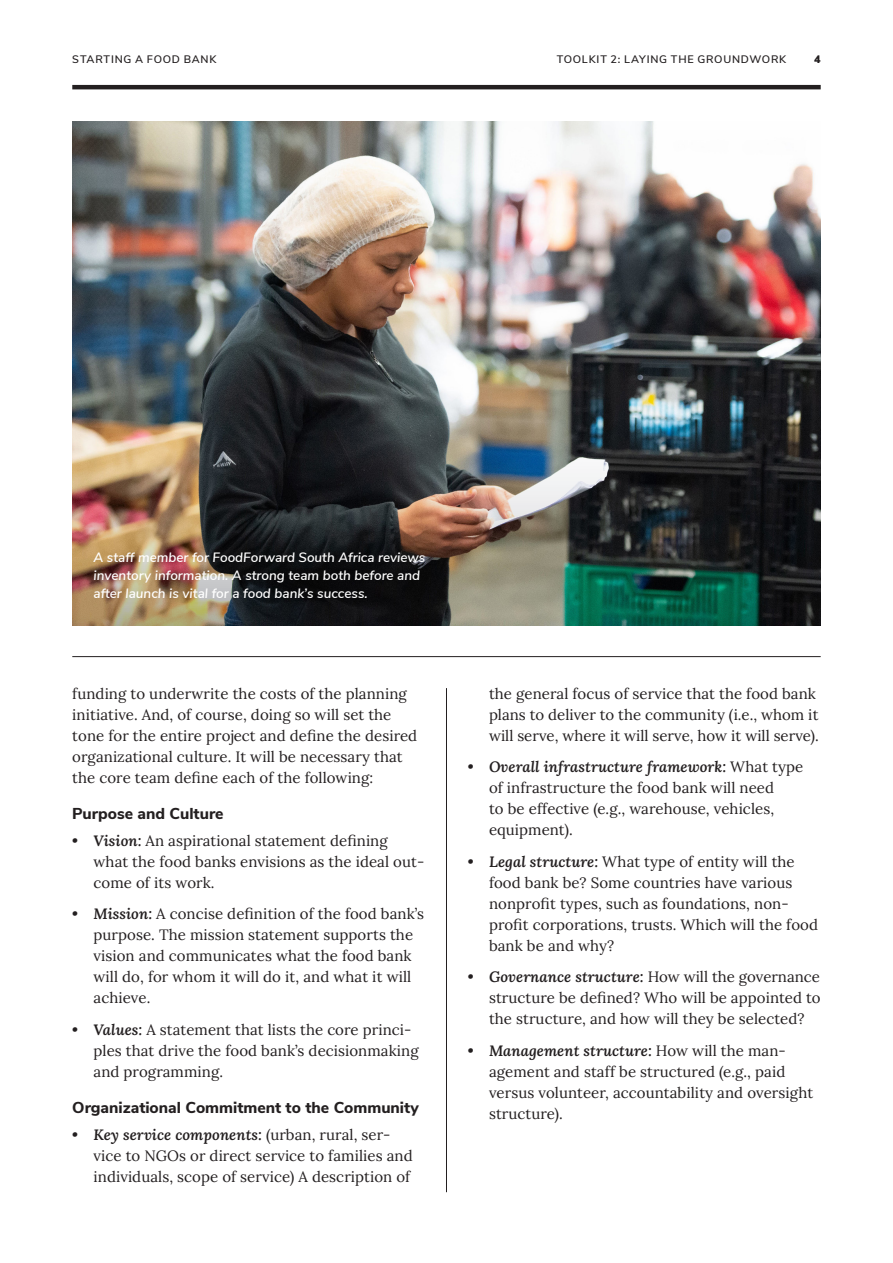
<style>
.page{position:relative;width:893px;height:1263px;background:#fff}
.page>*{position:absolute;margin:0;border:0;box-sizing:border-box;transform-origin:0 0}
.Subhead{font:800 15.75px "Nunito Sans";color:#231f20}
.Text_List{font:15px/21px "Lora";letter-spacing:.005em;color:#231f20}
.Text{font:15px/21px "Lora";letter-spacing:.005em;color:#231f20}
.t1{font:italic 600 13.5px/18px "Nunito Sans";color:#fff}
.t2{font:600 10.8px "Nunito Sans";letter-spacing:.07em;color:#231f20}
.t3{font:900 10.8px "Nunito Sans";color:#231f20}
.s1{font-weight:600;font-style:italic}
</style>
<div class="page">
<hr style="left:72px;top:85px;width:749px;height:4px;background:#231f20">
<img style="left:72px;top:121px;width:749px;height:504px">
<hr style="left:72px;top:656px;width:749px;height:1px;background:#231f20">
<hr style="left:446px;top:688px;width:1px;height:504px;background:#231f20">
<p class="t2" style="left:72px;top:51px;width:146px">STARTING A FOOD BANK</p>
<p class="t2" style="left:557px;top:51px;width:231px">TOOLKIT 2: LAYING TH E GROU NDWORK</p>
<p class="t3" style="left:814px;top:51px;width:8px">4</p>
<p class="t1" style="left:94px;top:548px;width:333px">A staff member for FoodForward South Africa reviews inventory information. A strong team both before and after launch is vital for a food bank’s success.</p>
<p class="Text" style="left:72px;top:682px;width:346px">funding to underwrite the costs of the planning initiative. And, of course, doing so will set the tone for the entire project and define the desired organizational culture. It will be necessary that the core team define each of the following:</p>
<p class="Subhead" style="left:72px;top:802px;width:153px">Purpose and Culture</p>
<p class="Text_List" style="left:94px;top:829px;width:332px;text-indent:-21px"><span class="s1">• Vision:</span> An aspirational statement defining what the food banks envisions as the ideal out&shy;come of its work.</p>
<p class="Text_List" style="left:94px;top:902px;width:332px;text-indent:-21px"><span class="s1">• Mission:</span> A concise definition of the food bank’s purpose. The mission statement supports the vision and communicates what the food bank will do, for whom it will do it, and what it will achieve.</p>
<p class="Text_List" style="left:94px;top:1018px;width:327px;text-indent:-21px"><span class="s1">• Values:</span> A statement that lists the core princi&shy;ples that drive the food bank’s decisionmaking and programming.</p>
<p class="Subhead" style="left:72px;top:1096px;width:348px">Organizational Commitment to the Community</p>
<p class="Text_List" style="left:94px;top:1123px;width:321px;text-indent:-21px"><span class="s1">• Key service components:</span> (urban, rural, ser&shy;vice to NGOs or direct service to families and individuals, scope of service) A description of</p>
<p class="Text_List" style="left:489px;top:682px;width:331px">the general focus of service that the food bank plans to deliver to the community (i.e., whom it will serve, where it will serve, how it will serve).</p>
<p class="Text_List" style="left:489px;top:755px;width:316px;text-indent:-21px"><span class="s1">• Overall infrastructure framework:</span> What type of infrastructure the food bank will need<br>to be effective (e.g., warehouse, vehicles, equipment).</p>
<p class="Text_List" style="left:489px;top:850px;width:331px;text-indent:-21px"><span class="s1">• Legal structure:</span> What type of entity will the food bank be? Some countries have various nonprofit types, such as foundations, non&shy;profit corporations, trusts. Which will the food bank be and why?</p>
<p class="Text_List" style="left:489px;top:965px;width:333px;text-align:justify;text-indent:-21px"><span class="s1">• Governance structure:</span> How will the governance structure be defined? Who will be appointed to the structure, and how will they be selected?</p>
<p class="Text_List" style="left:489px;top:1039px;width:326px;text-indent:-21px"><span class="s1">• Management structure:</span> How will the man&shy;agement and staff be structured (e.g., paid versus volunteer, accountability and oversight structure).</p>
</div>
